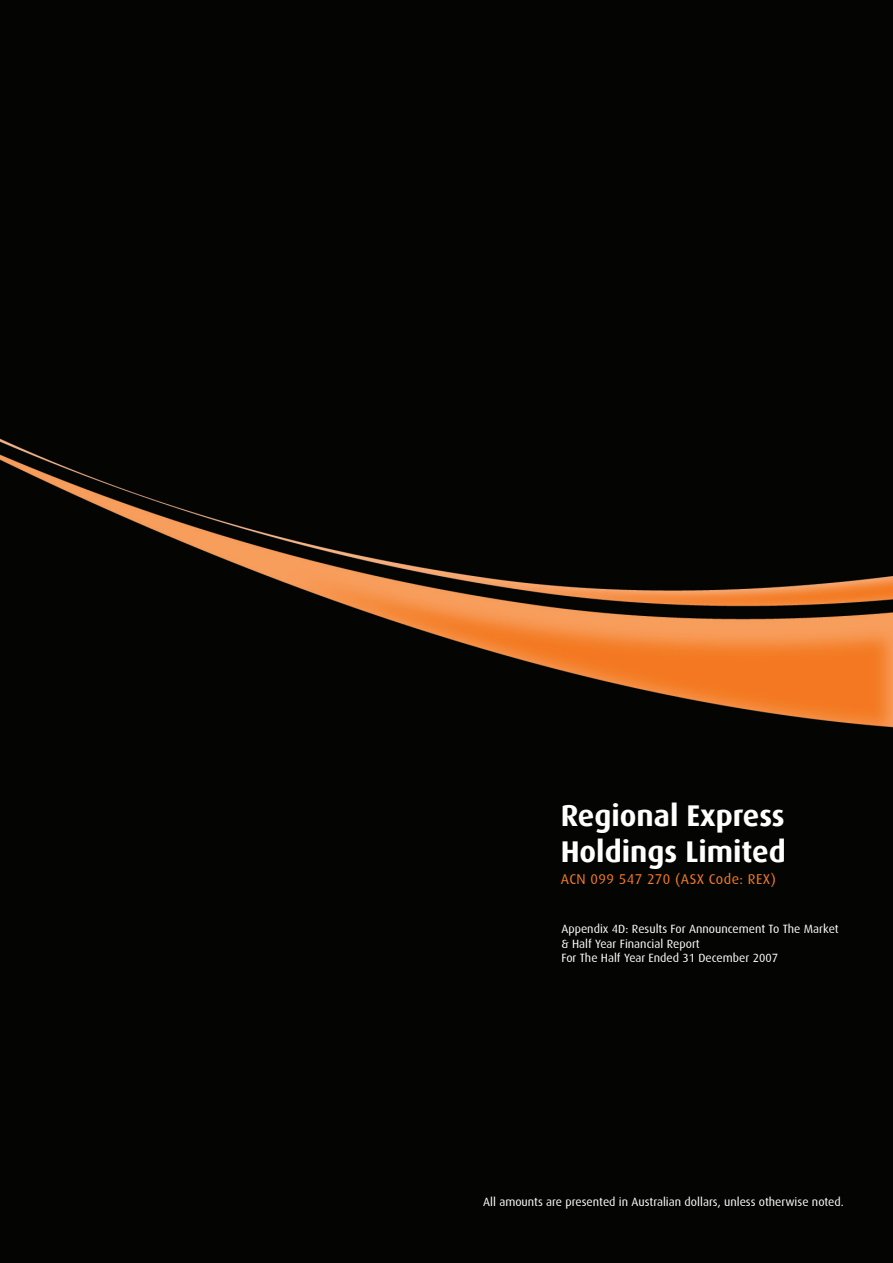
<style>
.page{position:relative;width:893px;height:1263px;background:#040503}
.page>*{position:absolute;margin:0;border:0;box-sizing:border-box;transform-origin:0 0}
.t1{font:700 30px/36px "Dax";color:#fff}
.t2{font:14.25px "Dax";letter-spacing:.03em;color:#f47b21}
.t3{font:12px/14.4px "Dax";color:#fff}
</style>
<div class="page">
<svg style="left:892px;top:1186px;width:1px;height:34px"></svg>
<h1 class="t1" style="left:561px;top:798px;width:227px">Regional Express<br>Holdings Limited</h1>
<p class="t2" style="left:561px;top:871px;width:217px">ACN 099 547 270 (ASX Code: REX)</p>
<p class="t3" style="left:561px;top:922px;width:279px">Appendix 4D: Results For Announcement To The Market &amp; Half Year Financial Report<br>For The Half Year Ended 31 December 2007</p>
<p class="t3" style="left:483px;top:1194px;width:362px">All amounts are presented in Australian dollars, unless otherwise noted.</p>
</div>
